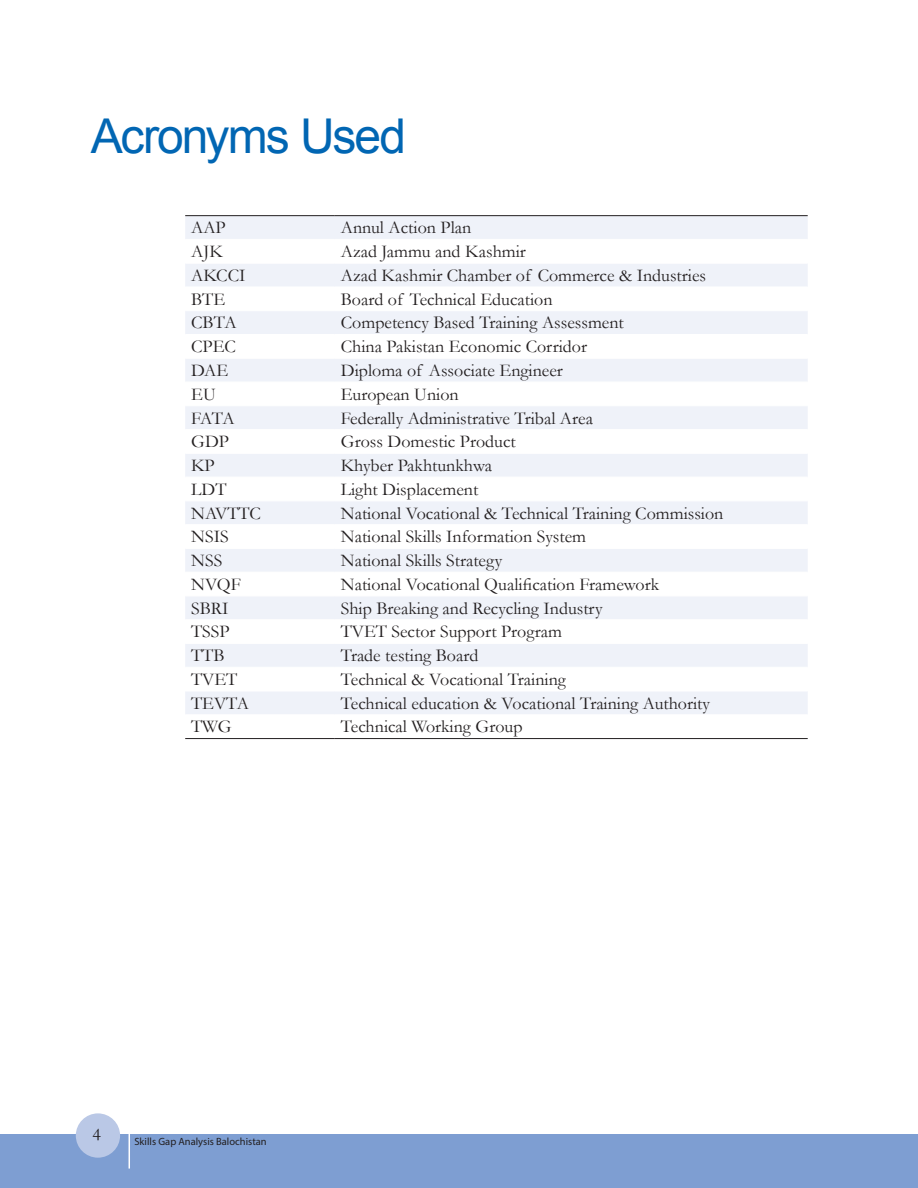
<style>
.page{position:relative;width:918px;height:1188px;background:#fff}
.page>*{position:absolute;margin:0;border:0;box-sizing:border-box;transform-origin:0 0}
.t1{font:48px "Arial";letter-spacing:-.04em;color:#0166b3}
.t2{font:18px "Garamond";color:#231f20}
.t3{font:10.5px "Myriad Pro";color:#231f20}
</style>
<div class="page">
<div style="left:0;top:1134px;width:918px;height:54px;background:#7e9ed2"></div>
<div style="left:76px;top:1113px;width:44px;height:45px;background:#bac8e6;border-radius:50%"></div>
<hr style="left:129px;top:1134px;width:1px;height:35px;background:#fff">
<svg style="left:185px;top:216px;width:623px;height:498px;fill:#eff2f9"></svg>
<hr style="left:185px;top:215px;width:150px;height:1px;background:#231f20">
<hr style="left:335px;top:215px;width:473px;height:1px;background:#231f20">
<hr style="left:185px;top:738px;width:150px;height:1px;background:#231f20">
<hr style="left:335px;top:738px;width:473px;height:1px;background:#231f20">
<hr style="left:185px;top:239px;width:150px;height:1px;background:#fff">
<hr style="left:335px;top:239px;width:473px;height:1px;background:#fff">
<hr style="left:185px;top:263px;width:150px;height:1px;background:#fff">
<hr style="left:335px;top:263px;width:473px;height:1px;background:#fff">
<hr style="left:185px;top:287px;width:150px;height:1px;background:#fff">
<hr style="left:335px;top:287px;width:473px;height:1px;background:#fff">
<hr style="left:185px;top:310px;width:150px;height:1px;background:#fff">
<hr style="left:335px;top:310px;width:473px;height:1px;background:#fff">
<hr style="left:185px;top:334px;width:150px;height:1px;background:#fff">
<hr style="left:335px;top:334px;width:473px;height:1px;background:#fff">
<hr style="left:185px;top:358px;width:150px;height:1px;background:#fff">
<hr style="left:335px;top:358px;width:473px;height:1px;background:#fff">
<hr style="left:185px;top:382px;width:150px;height:1px;background:#fff">
<hr style="left:335px;top:382px;width:473px;height:1px;background:#fff">
<hr style="left:185px;top:405px;width:150px;height:1px;background:#fff">
<hr style="left:335px;top:405px;width:473px;height:1px;background:#fff">
<hr style="left:185px;top:429px;width:150px;height:1px;background:#fff">
<hr style="left:335px;top:429px;width:473px;height:1px;background:#fff">
<hr style="left:185px;top:453px;width:150px;height:1px;background:#fff">
<hr style="left:335px;top:453px;width:473px;height:1px;background:#fff">
<hr style="left:185px;top:477px;width:150px;height:1px;background:#fff">
<hr style="left:335px;top:477px;width:473px;height:1px;background:#fff">
<hr style="left:185px;top:501px;width:150px;height:1px;background:#fff">
<hr style="left:335px;top:501px;width:473px;height:1px;background:#fff">
<hr style="left:185px;top:524px;width:150px;height:1px;background:#fff">
<hr style="left:335px;top:524px;width:473px;height:1px;background:#fff">
<hr style="left:185px;top:548px;width:150px;height:1px;background:#fff">
<hr style="left:335px;top:548px;width:473px;height:1px;background:#fff">
<hr style="left:185px;top:572px;width:150px;height:1px;background:#fff">
<hr style="left:335px;top:572px;width:473px;height:1px;background:#fff">
<hr style="left:185px;top:596px;width:150px;height:1px;background:#fff">
<hr style="left:335px;top:596px;width:473px;height:1px;background:#fff">
<hr style="left:185px;top:619px;width:150px;height:1px;background:#fff">
<hr style="left:335px;top:619px;width:473px;height:1px;background:#fff">
<hr style="left:185px;top:643px;width:150px;height:1px;background:#fff">
<hr style="left:335px;top:643px;width:473px;height:1px;background:#fff">
<hr style="left:185px;top:667px;width:150px;height:1px;background:#fff">
<hr style="left:335px;top:667px;width:473px;height:1px;background:#fff">
<hr style="left:185px;top:691px;width:150px;height:1px;background:#fff">
<hr style="left:335px;top:691px;width:473px;height:1px;background:#fff">
<h1 class="t1" style="left:91px;top:105px;width:317px">Acronyms Used</h1>
<p class="t2" style="left:191px;top:216px;width:36px">AAP</p>
<p class="t2" style="left:341px;top:216px;width:132px">Annul Action Plan</p>
<p class="t2" style="left:191px;top:239px;width:33px">AJK</p>
<p class="t2" style="left:341px;top:239px;width:187px">Azad Jammu and Kashmir</p>
<p class="t2" style="left:191px;top:263px;width:56px">AKCCI</p>
<p class="t2" style="left:341px;top:263px;width:367px">Azad Kashmir Chamber of Commerce &amp; Industries</p>
<p class="t2" style="left:191px;top:287px;width:35px">BTE</p>
<p class="t2" style="left:341px;top:287px;width:213px">Board of Technical Education</p>
<p class="t2" style="left:191px;top:311px;width:47px">CBTA</p>
<p class="t2" style="left:341px;top:311px;width:284px">Competency Based Training Assessment</p>
<p class="t2" style="left:191px;top:334px;width:46px">CPEC</p>
<p class="t2" style="left:341px;top:334px;width:248px">China Pakistan Economic Corridor</p>
<p class="t2" style="left:191px;top:358px;width:38px">DAE</p>
<p class="t2" style="left:341px;top:358px;width:224px">Diploma of Associate Engineer</p>
<p class="t2" style="left:191px;top:382px;width:26px">EU</p>
<p class="t2" style="left:341px;top:382px;width:119px">European Union</p>
<p class="t2" style="left:191px;top:406px;width:45px">FATA</p>
<p class="t2" style="left:341px;top:406px;width:254px">Federally Administrative Tribal Area</p>
<p class="t2" style="left:191px;top:430px;width:39px">GDP</p>
<p class="t2" style="left:341px;top:430px;width:176px">Gross Domestic Product</p>
<p class="t2" style="left:191px;top:453px;width:25px">KP</p>
<p class="t2" style="left:341px;top:453px;width:153px">Khyber Pakhtunkhwa</p>
<p class="t2" style="left:191px;top:477px;width:37px">LDT</p>
<p class="t2" style="left:341px;top:477px;width:139px">Light Displacement</p>
<p class="t2" style="left:191px;top:501px;width:71px">NAVTTC</p>
<p class="t2" style="left:341px;top:501px;width:384px">National Vocational &amp; Technical Training Commission</p>
<p class="t2" style="left:191px;top:525px;width:39px">NSIS</p>
<p class="t2" style="left:341px;top:525px;width:247px">National Skills Information System</p>
<p class="t2" style="left:191px;top:548px;width:33px">NSS</p>
<p class="t2" style="left:341px;top:548px;width:163px">National Skills Strategy</p>
<p class="t2" style="left:191px;top:572px;width:51px">NVQF</p>
<p class="t2" style="left:341px;top:572px;width:320px">National Vocational Qualification Framework</p>
<p class="t2" style="left:191px;top:596px;width:39px">SBRI</p>
<p class="t2" style="left:341px;top:596px;width:263px">Ship Breaking and Recycling Industry</p>
<p class="t2" style="left:191px;top:620px;width:40px">TSSP</p>
<p class="t2" style="left:341px;top:620px;width:223px">TVET Sector Support Program</p>
<p class="t2" style="left:191px;top:643px;width:35px">TTB</p>
<p class="t2" style="left:341px;top:643px;width:139px">Trade testing Board</p>
<p class="t2" style="left:191px;top:667px;width:48px">TVET</p>
<p class="t2" style="left:341px;top:667px;width:227px">Technical &amp; Vocational Training</p>
<p class="t2" style="left:191px;top:691px;width:59px">TEVTA</p>
<p class="t2" style="left:341px;top:691px;width:371px">Technical education &amp; Vocational Training Authority</p>
<p class="t2" style="left:191px;top:715px;width:42px">TWG</p>
<p class="t2" style="left:341px;top:715px;width:183px">Technical Working Group</p>
<p class="t2" style="left:93px;top:1122px;width:10px">4</p>
<p class="t3" style="left:134px;top:1135px;width:134px">Skills Gap Analysis Balochistan</p>
</div>
